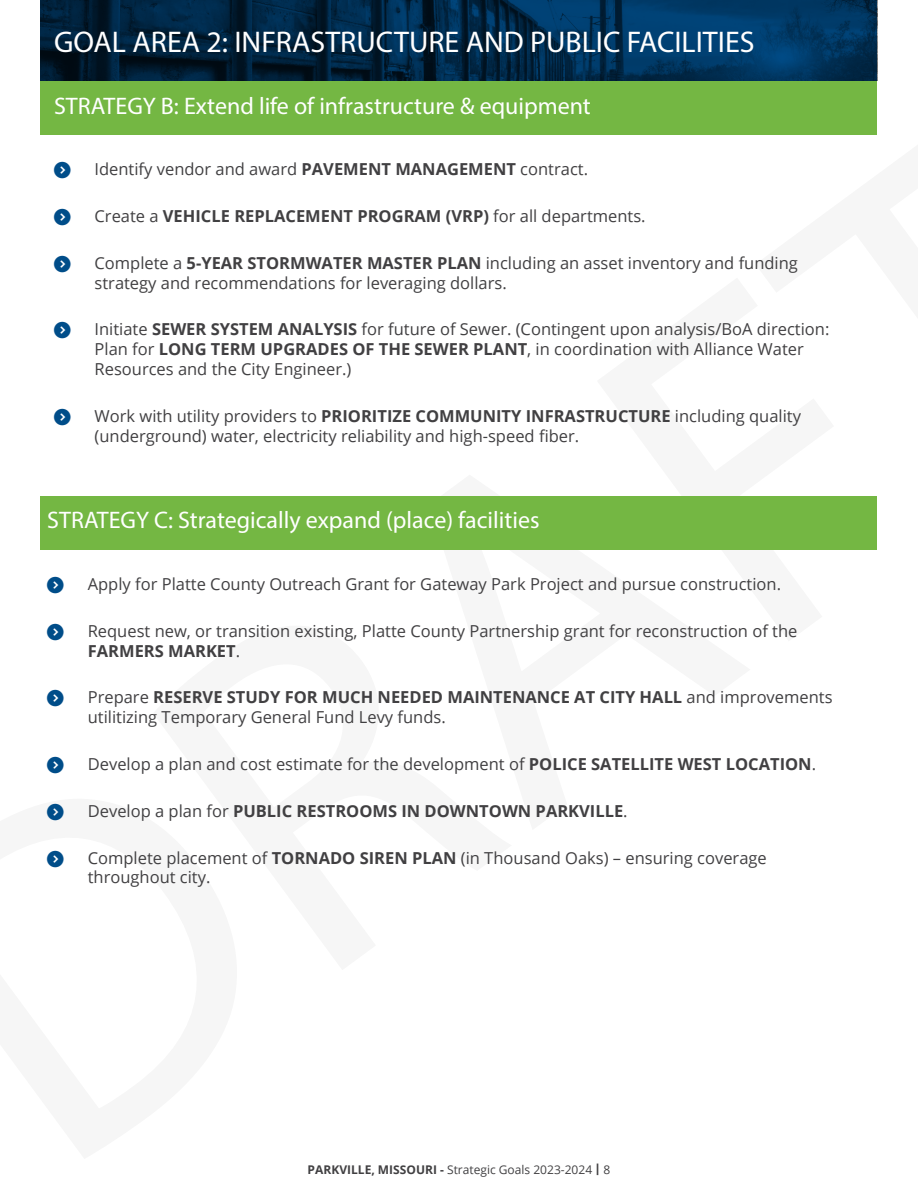
<style>
.page{position:relative;width:918px;height:1188px;background:#fff}
.page>*{position:absolute;margin:0;border:0;box-sizing:border-box;transform-origin:0 0}
.t1{font:480px "Myriad Pro";color:#414042}
.t2{font:30px "Myriad Pro";color:#fff}
.t3{font:24px "Myriad Pro";color:#fff}
.t4{font:16.5px/19.8px "Open Sans";color:#414042}
.t5{font:700 16.5px "Open Sans";color:#414042}
.t6{font:12px "Open Sans";color:#414042}
.s1{font-weight:700}
.s2{font-weight:400}
.s3{font-family:"Merriweather Sans";font-weight:700}
</style>
<div class="page">
<svg style="left:40px;top:0;width:838px;height:81px;background:#002a4b"></svg>
<div style="left:40px;top:496px;width:838px;height:54px;background:#74b743"></div>
<div style="left:40px;top:81px;width:838px;height:54px;background:#74b743"></div>
<h2 class="t2" style="left:54px;top:24px;width:702px">GOAL AREA 2: INFRASTRUCTURE AND PUBLIC FACILITIES</h2>
<h3 class="t3" style="left:54px;top:91px;width:538px">STRATEGY B: Extend life of infrastructure &amp; equipment</h3>
<p class="t4" style="left:95px;top:159px;width:495px">Identify vendor and award <span class="s1">PAVEMENT MANAGEMENT</span> contract.</p>
<p class="t5" style="left:95px;top:204px;width:553px"><span class="s2">Create a</span> VEHICLE REPLACEMENT PROGRAM (VRP) <span class="s2">for all departments.</span></p>
<p class="t4" style="left:95px;top:252px;width:705px">Complete a <span class="s1">5-YEAR STORMWATER MASTER PLAN</span> including an asset inventory and funding strategy and recommendations for leveraging dollars.</p>
<p class="t4" style="left:95px;top:319px;width:736px">Initiate <span class="s1">SEWER SYSTEM ANALYSIS</span> for future of Sewer. (Contingent upon analysis/BoA direction:<br>Plan for <span class="s1">LONG TERM UPGRADES OF THE SEWER PLANT</span>, in coordination with Alliance Water<br>Resources and the City Engineer.)</p>
<p class="t4" style="left:95px;top:405px;width:708px">Work with utility providers to <span class="s1">PRIORITIZE COMMUNITY INFRASTRUCTURE</span> including quality (underground) water, electricity reliability and high-speed fiber.</p>
<h1 class="t1" style="left:-215px;top:809px;width:1109px;rotate:-36deg">DRAF</h1>
<p class="t6" style="left:308px;top:1161px;width:304px"><span class="s1">PARKVILLE, MISSOURI -</span> Strategic Goals 2023-2024 <span class="s3">|</span> 8</p>
<h3 class="t3" style="left:47px;top:506px;width:494px">STRATEGY C: Strategically expand (place) facilities</h3>
<p class="t4" style="left:88px;top:574px;width:695px">Apply for Platte County Outreach Grant for Gateway Park Project and pursue construction.</p>
<p class="t4" style="left:88px;top:620px;width:711px">Request new, or transition existing, Platte County Partnership grant for reconstruction of the<br><span class="s1">FARMERS MARKET</span>.</p>
<p class="t4" style="left:88px;top:687px;width:746px">Prepare <span class="s1">RESERVE STUDY FOR MUCH NEEDED MAINTENANCE AT CITY HALL</span> and improvements utilitizing Temporary General Fund Levy funds.</p>
<p class="t4" style="left:88px;top:754px;width:730px">Develop a plan and cost estimate for the development of <span class="s1">POLICE SATELLITE WEST LOCATION</span>.</p>
<p class="t5" style="left:88px;top:799px;width:541px"><span class="s2">Develop a plan for</span> PUBLIC RESTROOMS IN DOWNTOWN PARKVILLE<span class="s2">.</span></p>
<p class="t4" style="left:88px;top:847px;width:681px">Complete placement of <span class="s1">TORNADO SIREN PLAN</span> (in Thousand Oaks) – ensuring coverage throughout city.</p>
</div>
